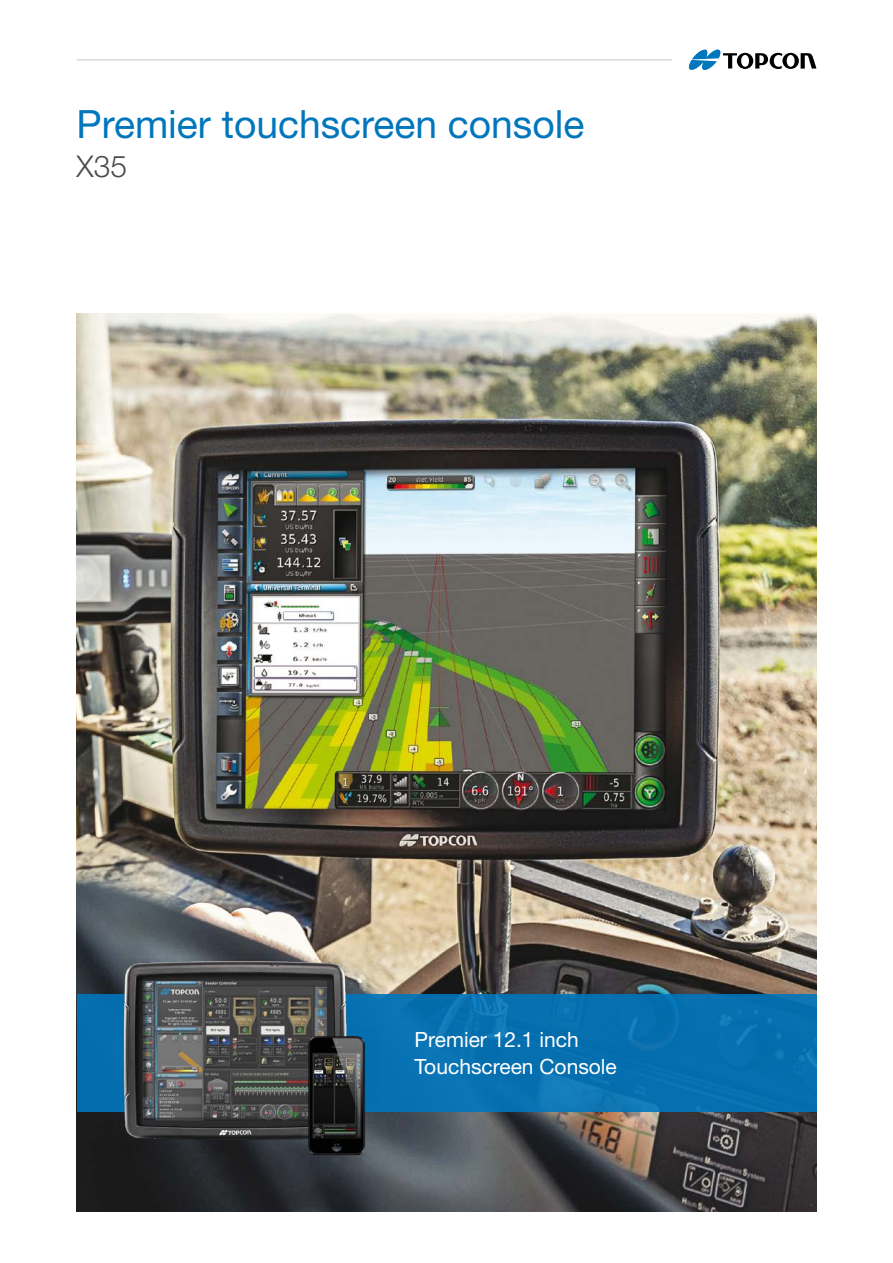
<style>
.page{position:relative;width:893px;height:1263px;background:#fff}
.page>*{position:absolute;margin:0;border:0;box-sizing:border-box;transform-origin:0 0}
.t1{font:39px "Helvetica Neue LT Std";color:#0076bd}
.t2{font:300 30px "Helvetica Neue LT Std";color:#4b4b4d}
.t3{font:21px/27px "Helvetica Neue LT Std";color:#fff}
</style>
<div class="page">
<hr style="left:77px;top:59px;width:595px;height:2px;background:#d9dadb">
<svg style="left:688px;top:49px;width:128px;height:21px"></svg>
<img style="left:77px;top:313px;width:739px;height:899px">
<div style="left:77px;top:995px;width:739px;height:117px;background:#066faf"></div>
<img style="left:115px;top:958px;width:238px;height:197px">
<img style="left:297px;top:1028px;width:82px;height:137px">
<h1 class="t1" style="left:77px;top:100px;width:509px">Premier touchscreen console</h1>
<h2 class="t2" style="left:77px;top:148px;width:52px">X35</h2>
<p class="t3" style="left:415px;top:1026px;width:204px">Premier 12.1 inch<br>Touchscreen Console</p>
</div>
